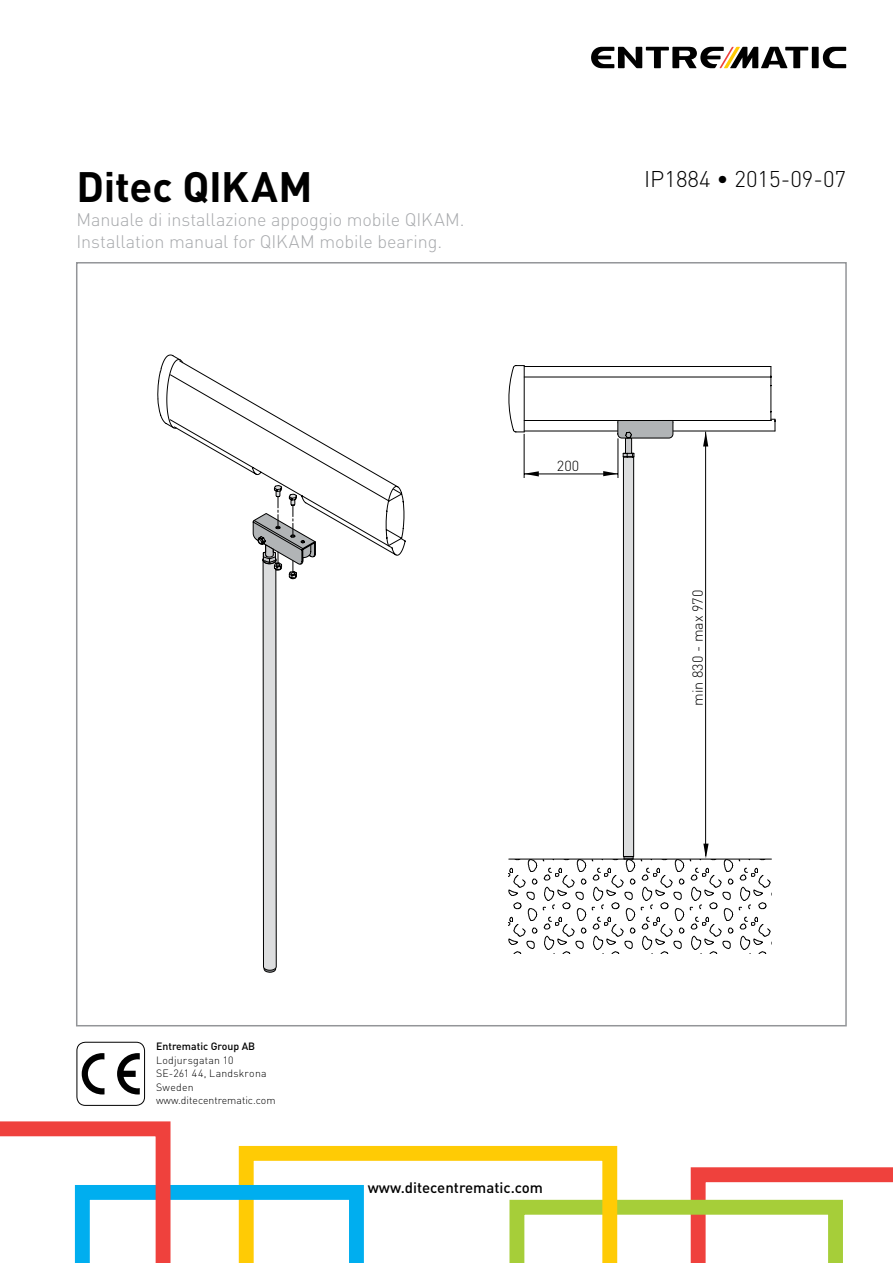
<style>
.page{position:relative;width:893px;height:1263px;background:#fff}
.page>*{position:absolute;margin:0;border:0;box-sizing:border-box;transform-origin:0 0}
.t1{font:700 42px "DIN Pro";letter-spacing:-.005em;color:#000}
.t2{font:300 22.5px "DIN Pro";color:#000}
.t3{font:300 18px/21.6px "DIN Pro";letter-spacing:-.005em;color:#a7a9ac}
.t4{font:500 15px "DIN Pro";color:#000}
.t5{font:300 14.4px "DIN Pro";color:#000}
.t6{font:300 10.5px/13.5px "DIN Pro";letter-spacing:.02em;color:#000}
.t7{font:500 10.5px "DIN Pro";color:#000}
</style>
<div class="page">
<svg style="left:0;top:1121px;width:893px;height:142px"></svg>
<svg style="left:82px;top:1053px;width:23px;height:41px"></svg>
<svg style="left:117px;top:1053px;width:23px;height:41px"></svg>
<div style="left:77px;top:1042px;width:68px;height:64px;border:1px solid #000;border-radius:9px"></div>
<svg style="left:823px;top:47px;width:23px;height:21px"></svg>
<div style="left:812px;top:47px;width:7px;height:21px;background:#000"></div>
<svg style="left:591px;top:47px;width:217px;height:21px"></svg>
<svg style="left:158px;top:359px;width:246px;height:197px"></svg>
<svg style="left:253px;top:484px;width:63px;height:488px"></svg>
<svg style="left:509px;top:860px;width:262px;height:93px"></svg>
<hr style="left:509px;top:859px;width:262px;height:1px;background:#000">
<svg style="left:524px;top:366px;width:251px;height:493px"></svg>
<hr style="left:524px;top:434px;width:1px;height:44px;background:#000">
<hr style="left:618px;top:438px;width:1px;height:40px;background:#000">
<hr style="left:524px;top:474px;width:94px;height:1px;background:#000">
<h1 class="t1" style="left:77px;top:158px;width:237px">Ditec QIKAM</h1>
<p class="t2" style="left:644px;top:164px;width:204px">IP1884 • 2015-09-07</p>
<p class="t3" style="left:77px;top:208px;width:390px">Manuale di installazione appoggio mobile QIKAM.<br>Installation manual for QIKAM mobile bearing.</p>
<p class="t5" style="left:557px;top:456px;width:24px">200</p>
<p class="t5" style="left:688px;top:706px;width:118px;rotate:-90deg">min 830 - max 970</p>
<p class="t7" style="left:156px;top:1039px;width:101px">Entrematic Group AB</p>
<p class="t6" style="left:156px;top:1053px;width:121px">Lodjursgatan 10<br>SE-261 44, Landskrona<br>Sweden www.ditecentrematic.com</p>
<p class="t4" style="left:368px;top:1177px;width:177px">www.ditecentrematic.com</p>
</div>
